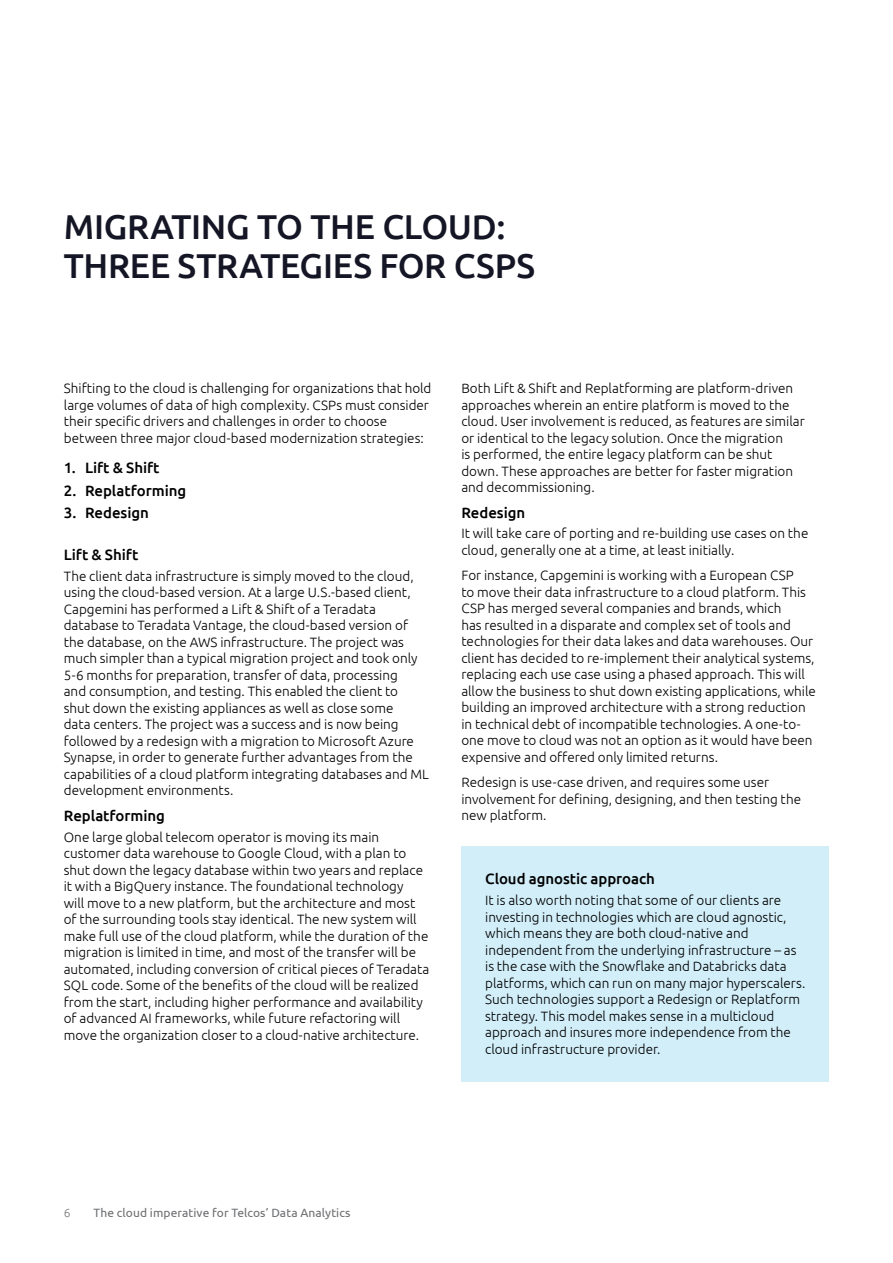
<style>
.page{position:relative;width:893px;height:1263px;background:#fff}
.page>*{position:absolute;margin:0;border:0;box-sizing:border-box;transform-origin:0 0}
.t1{font:500 34.5px/39px "Ubuntu";letter-spacing:-.005em;color:#151625}
.t2{font:500 15px "Ubuntu";letter-spacing:-.005em;color:#000}
.t3{font:300 13.5px/16.5px "Ubuntu";color:#000}
.t4{font:12px "Ubuntu";letter-spacing:.005em;color:#6d6e71}
.t5{font:300 12px "Ubuntu";color:#77787b}
</style>
<div class="page">
<div style="left:461px;top:846px;width:368px;height:236px;background:#d2eef9"></div>
<h1 class="t1" style="left:64px;top:206px;width:473px">MIGRATING TO THE CLOUD:<br>THREE STRATEGIES FOR CSPS</h1>
<p class="t3" style="left:64px;top:380px;width:369px">Shifting to the cloud is challenging for organizations that hold large volumes of data of high complexity. CSPs must consider their specific drivers and challenges in order to choose between three major cloud-based modernization strategies:</p>
<p class="t2" style="left:64px;top:459px;width:97px">1. Lift &amp; Shift</p>
<p class="t2" style="left:64px;top:481px;width:124px">2. Replatforming</p>
<p class="t2" style="left:64px;top:503px;width:87px">3. Redesign</p>
<p class="t2" style="left:64px;top:545px;width:76px">Lift &amp; Shift</p>
<p class="t3" style="left:64px;top:567px;width:367px">The client data infrastructure is simply moved to the cloud, using the cloud-based version. At a large U.S.-based client, Capgemini has performed a Lift &amp; Shift of a Teradata database to Teradata Vantage, the cloud-based version of the database, on the AWS infrastructure. The project was much simpler than a typical migration project and took only 5-6 months for preparation, transfer of data, processing<br>and consumption, and testing. This enabled the client to<br>shut down the existing appliances as well as close some<br>data centers. The project was a success and is now being followed by a redesign with a migration to Microsoft Azure Synapse, in order to generate further advantages from the capabilities of a cloud platform integrating databases and ML development environments.</p>
<p class="t2" style="left:64px;top:806px;width:103px">Replatforming</p>
<p class="t3" style="left:64px;top:828px;width:367px">One large global telecom operator is moving its main customer data warehouse to Google Cloud, with a plan to shut down the legacy database within two years and replace it with a BigQuery instance. The foundational technology<br>will move to a new platform, but the architecture and most of the surrounding tools stay identical. The new system will make full use of the cloud platform, while the duration of the migration is limited in time, and most of the transfer will be automated, including conversion of critical pieces of Teradata SQL code. Some of the benefits of the cloud will be realized from the start, including higher performance and availability of advanced AI frameworks, while future refactoring will move the organization closer to a cloud-native architecture.</p>
<p class="t3" style="left:461px;top:380px;width:345px">Both Lift &amp; Shift and Replatforming are platform-driven approaches wherein an entire platform is moved to the cloud. User involvement is reduced, as features are similar or identical to the legacy solution. Once the migration<br>is performed, the entire legacy platform can be shut down. These approaches are better for faster migration and decommissioning.</p>
<p class="t2" style="left:461px;top:503px;width:65px">Redesign</p>
<p class="t3" style="left:461px;top:525px;width:349px">It will take care of porting and re-building use cases on the cloud, generally one at a time, at least initially.</p>
<p class="t3" style="left:461px;top:567px;width:356px">For instance, Capgemini is working with a European CSP<br>to move their data infrastructure to a cloud platform. This CSP has merged several companies and brands, which<br>has resulted in a disparate and complex set of tools and technologies for their data lakes and data warehouses. Our client has decided to re-implement their analytical systems, replacing each use case using a phased approach. This will allow the business to shut down existing applications, while building an improved architecture with a strong reduction in technical debt of incompatible technologies. A one-to&shy;one move to cloud was not an option as it would have been expensive and offered only limited returns.</p>
<p class="t3" style="left:461px;top:774px;width:341px">Redesign is use-case driven, and requires some user involvement for defining, designing, and then testing the new platform.</p>
<p class="t2" style="left:485px;top:869px;width:171px">Cloud agnostic approach</p>
<p class="t3" style="left:485px;top:892px;width:322px">It is also worth noting that some of our clients are investing in technologies which are cloud agnostic, which means they are both cloud-native and independent from the underlying infrastructure – as is the case with the Snowflake and Databricks data platforms, which can run on many major hyperscalers.<br>Such technologies support a Redesign or Replatform strategy. This model makes sense in a multicloud approach and insures more independence from the cloud infrastructure provider.</p>
<p class="t5" style="left:64px;top:1205px;width:8px">6</p>
<p class="t4" style="left:94px;top:1205px;width:259px">The cloud imperative for Telcos’ Data Analytics</p>
</div>
